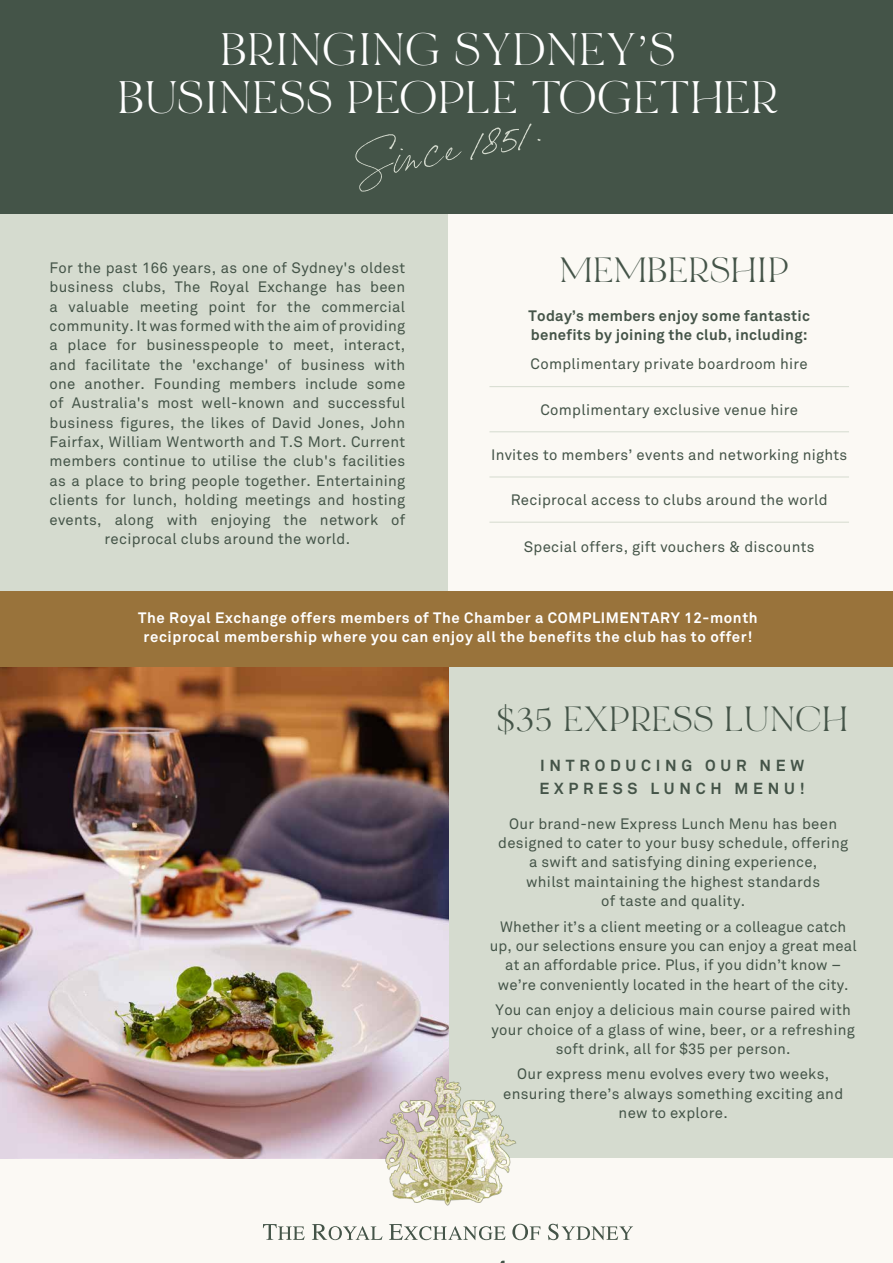
<style>
.page{position:relative;width:893px;height:1263px;background:#fff}
.page>*{position:absolute;margin:0;border:0;box-sizing:border-box;transform-origin:0 0}
.t1{font:45.75px/47.5px "Bon Vivant Serif";letter-spacing:.03em;color:#fff;text-align:center}
.t2{font:35.25px "Bon Vivant Serif";letter-spacing:.03em;color:#445448}
.t3{font:700 15.9px/22.8px "Akkurat";letter-spacing:.3em;color:#445448}
.t4{font:15px/19.4px "Akkurat";letter-spacing:.02em;color:#445448;text-align:center}
.t5{font:700 15px/19.4px "Akkurat";letter-spacing:.04em;color:#fff;text-align:center}
.t6{font:700 15px/19.4px "Akkurat";letter-spacing:.02em;color:#445448}
</style>
<div class="page">
<div style="left:448px;top:666px;width:445px;height:492px;background:#d5dbcf"></div>
<div style="left:0;top:1158px;width:893px;height:105px;background:#fbf9f4"></div>
<div style="left:0;top:214px;width:448px;height:456px;background:#d5dbcf"></div>
<div style="left:448px;top:214px;width:445px;height:377px;background:#fbf9f4"></div>
<div style="left:0;top:0;width:893px;height:214px;background:#445448"></div>
<img style="left:0;top:666px;width:448px;height:492px">
<hr style="left:489px;top:386px;width:360px;height:1px;background:#d5dbcf">
<hr style="left:489px;top:431px;width:360px;height:1px;background:#d5dbcf">
<hr style="left:489px;top:476px;width:360px;height:1px;background:#d5dbcf">
<hr style="left:489px;top:522px;width:360px;height:1px;background:#d5dbcf">
<svg style="left:355px;top:134px;width:107px;height:58px"></svg>
<svg style="left:470px;top:124px;width:61px;height:36px"></svg>
<img style="left:355px;top:1070px;width:161px;height:136px">
<svg style="left:263px;top:1224px;width:42px;height:16px"></svg>
<svg style="left:312px;top:1224px;width:70px;height:16px"></svg>
<svg style="left:389px;top:1224px;width:117px;height:16px"></svg>
<svg style="left:512px;top:1224px;width:28px;height:16px"></svg>
<svg style="left:548px;top:1224px;width:85px;height:16px"></svg>
<div style="left:0;top:591px;width:893px;height:75px;background:#99733b"></div>
<h1 class="t1" style="left:118px;top:27px;width:661px">BRINGING SYDNEY’S<br>BUSINESS PEOPLE TOGETHER</h1>
<p class="t4" style="left:49px;top:258px;width:357px;text-align:left">For the past 166 years, as one of Sydney's oldest business clubs, The Royal Exchange has been</p>
<h2 class="t2" style="left:560px;top:250px;width:230px">MEMBERSHIP</h2>
<p class="t4" style="left:49px;top:297px;width:357px">a valuable meeting point for the commercial community. It was formed with the aim of providing a place for businesspeople to meet, interact, and facilitate the 'exchange' of business with one another. Founding members include some of Australia's most well-known and successful business figures, the likes of David Jones, John Fairfax, William Wentworth and T.S Mort. Current members continue to utilise the club's facilities as a place to bring people together. Entertaining clients for lunch, holding meetings and hosting events, along with enjoying the network of reciprocal clubs around the world.</p>
<p class="t6" style="left:528px;top:306px;width:283px">Today’s members enjoy some fantastic benefits by joining the club, including:</p>
<p class="t4" style="left:531px;top:355px;width:279px">Complimentary private boardroom hire</p>
<p class="t4" style="left:540px;top:400px;width:259px">Complimentary exclusive venue hire</p>
<p class="t4" style="left:491px;top:445px;width:358px">Invites to members’ events and networking nights</p>
<p class="t4" style="left:511px;top:490px;width:318px">Reciprocal access to clubs around the world</p>
<p class="t4" style="left:524px;top:537px;width:292px">Special offers, gift vouchers &amp; discounts</p>
<p class="t5" style="left:138px;top:608px;width:621px">The Royal Exchange offers members of The Chamber a COMPLIMENTARY 12-month reciprocal membership where you can enjoy all the benefits the club has to offer!</p>
<h2 class="t2" style="left:497px;top:699px;width:352px">$35 EXPRESS LUNCH</h2>
<p class="t3" style="left:539px;top:754px;width:267px">INTRODUCING OUR NEW<br>EXPRESS LUNCH MENU!</p>
<p class="t4" style="left:498px;top:814px;width:351px">Our brand-new Express Lunch Menu has been designed to cater to your busy schedule, offering a swift and satisfying dining experience,<br>whilst maintaining the highest standards<br>of taste and quality.</p>
<p class="t4" style="left:490px;top:917px;width:368px">Whether it’s a client meeting or a colleague catch up, our selections ensure you can enjoy a great meal at an affordable price. Plus, if you didn’t know – we’re conveniently located in the heart of the city.</p>
<p class="t4" style="left:492px;top:1001px;width:365px">You can enjoy a delicious main course paired with your choice of a glass of wine, beer, or a refreshing soft drink, all for $35 per person.</p>
<p class="t4" style="left:503px;top:1065px;width:341px">Our express menu evolves every two weeks, ensuring there’s always something exciting and new to explore.</p>
</div>
